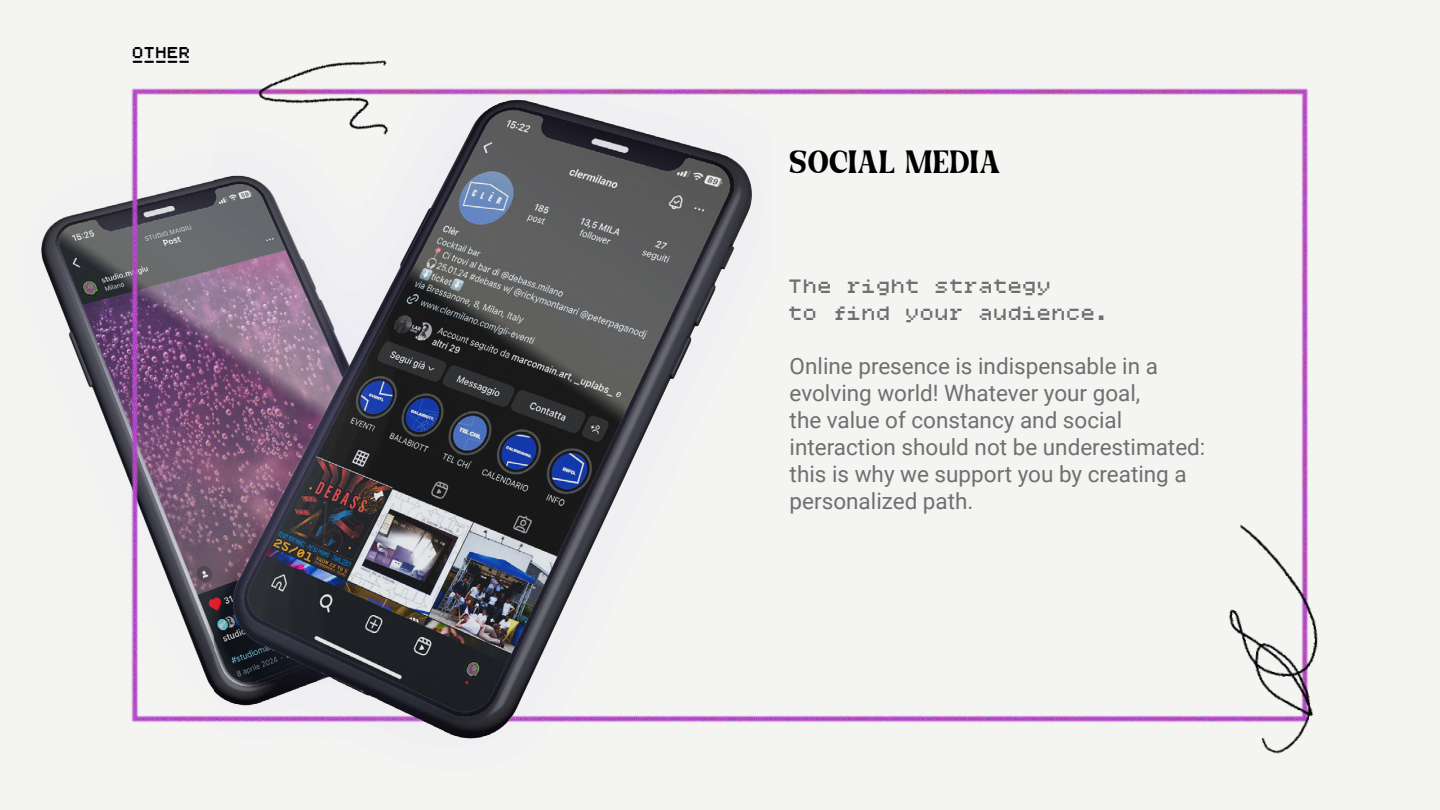
<style>
.page{position:relative;width:1440px;height:810px;background:#f4f4f2}
.page>*{position:absolute;margin:0;border:0;box-sizing:border-box;transform-origin:0 0}
.t1{font:36px "Honeypirls";letter-spacing:.03em;color:#000}
.t2{font:22.5px/27px "Roboto";color:#706f6f}
.t3{font:22.5px/27px "Bitcount Grid Single Regular Square";letter-spacing:.05em;color:#706f6f}
.t4{font:18px "Bitcount Grid Single Medium Circle";letter-spacing:.05em;color:#000}
</style>
<div class="page">
<img style="left:41px;top:207px;width:63px;height:210px">
<img style="left:104px;top:88px;width:1204px;height:634px">
<img style="left:214px;top:88px;width:558px;height:651px">
<img style="left:234px;top:60px;width:199px;height:145px">
<img style="left:1212px;top:509px;width:106px;height:245px">
<p class="t4" style="left:133px;top:45px;width:59px">OTHER</p>
<p class="t4" style="left:133px;top:48px;width:59px">_____</p>
<h1 class="t1" style="left:790px;top:142px;width:212px">SOCIAL MEDIA</h1>
<p class="t3" style="left:790px;top:275px;width:322px">The right strategy<br>to find your audience.</p>
<p class="t2" style="left:790px;top:352px;width:417px">Online presence is indispensable in a evolving world! Whatever your goal,<br>the value of constancy and social interaction should not be underestimated: this is why we support you by creating a personalized path.</p>
</div>
